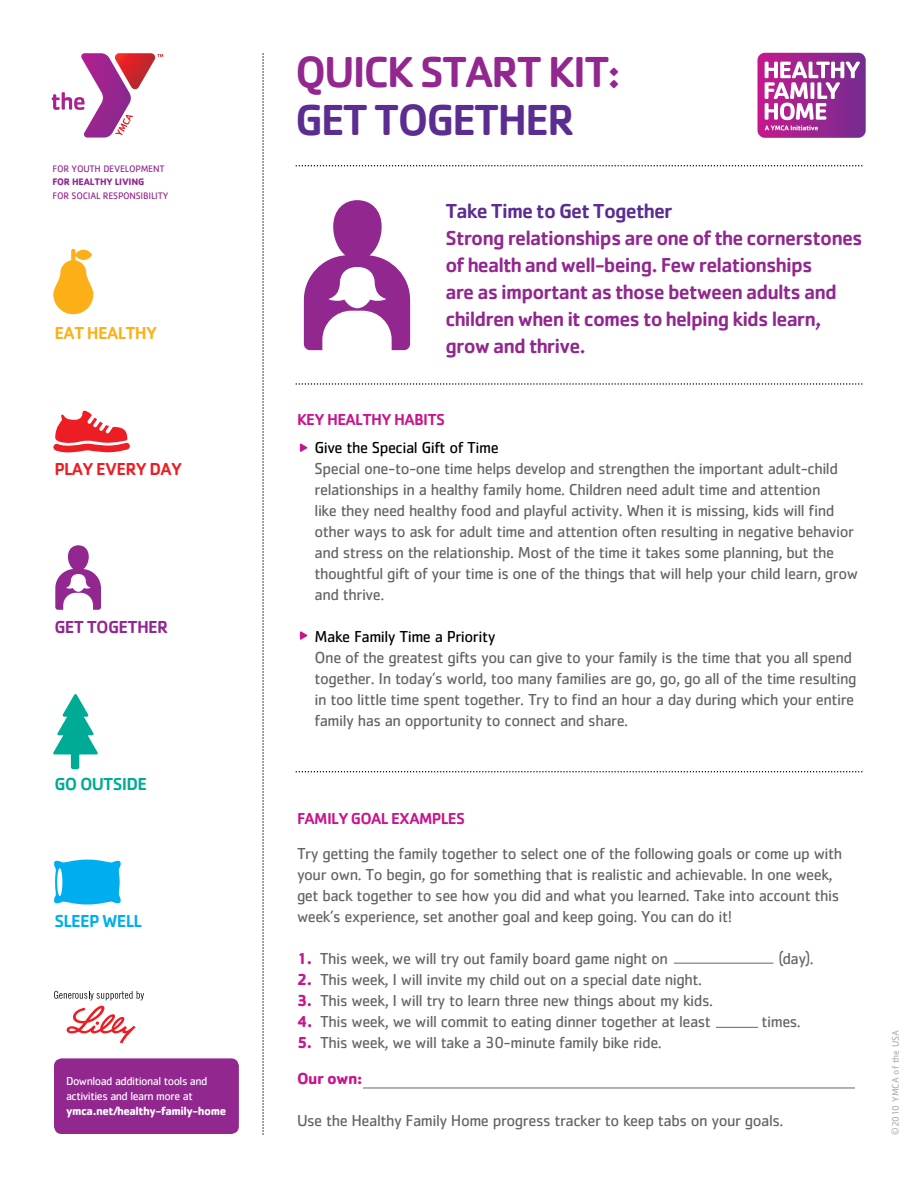
<style>
.page{position:relative;width:918px;height:1188px;background:#fff}
.page>*{position:absolute;margin:0;border:0;box-sizing:border-box;transform-origin:0 0}
.t1{font:500 45px "Cachet Std";color:#92278f}
.t2{font:500 45px "Cachet Std";color:#5c2d91}
.t3{font:500 21px/27px "Cachet Std";letter-spacing:-.04em;color:#92278f}
.t4{font:500 21px "Cachet Std";letter-spacing:-.04em;color:#5c2d91}
.t5{font:500 18px "Cachet Std";letter-spacing:-.04em;color:#ed1d24}
.t6{font:500 18px "Cachet Std";color:#92278f}
.t7{font:500 18px "Cachet Std";color:#fcaf17}
.t8{font:500 18px "Cachet Std";color:#00ab95}
.t9{font:500 18px "Cachet Std";color:#00aeef}
.t10{font:16.5px/21px "Cachet Std";letter-spacing:-.03em;color:#636466}
.t11{font:16.5px "Cachet Std";letter-spacing:-.03em;color:#000}
.t12{font:500 16.5px "Cachet Std";letter-spacing:-.04em;color:#c6168d}
.t13{font:12px/15px "Cachet Std";letter-spacing:-.04em;color:#fff}
.t14{font:700 12px "Cachet Std";letter-spacing:-.04em;color:#fff}
.t15{font:9.75px "Cachet Std";letter-spacing:-.02em;color:#92278f}
.t16{font:9.75px "Cachet Std";color:#adafb2}
.t17{font:700 9.75px "Cachet Std";letter-spacing:-.02em;color:#92278f}
.s1{font-weight:700;color:#c6168d}
</style>
<div class="page">
<svg style="left:55px;top:545px;width:46px;height:65px"></svg>
<svg style="left:53px;top:249px;width:40px;height:65px"></svg>
<svg style="left:53px;top:410px;width:77px;height:42px"></svg>
<svg style="left:53px;top:694px;width:45px;height:75px"></svg>
<svg style="left:54px;top:860px;width:67px;height:45px;background:#21b8f1"></svg>
<svg style="left:67px;top:1006px;width:69px;height:37px"></svg>
<svg style="left:54px;top:991px;width:90px;height:9px"></svg>
<svg style="left:296px;top:383px;width:567px;height:2px"></svg>
<svg style="left:296px;top:771px;width:567px;height:2px"></svg>
<svg style="left:300px;top:444px;width:7px;height:8px"></svg>
<svg style="left:300px;top:631px;width:7px;height:9px"></svg>
<hr style="left:716px;top:1027px;width:42px;height:1px;background:#636466">
<hr style="left:674px;top:963px;width:99px;height:1px;background:#636466">
<hr style="left:363px;top:1088px;width:492px;height:1px;background:#636466">
<svg style="left:296px;top:165px;width:567px;height:2px"></svg>
<svg style="left:262px;top:54px;width:2px;height:1081px"></svg>
<svg style="left:758px;top:53px;width:108px;height:85px"></svg>
<svg style="left:304px;top:200px;width:106px;height:150px"></svg>
<svg style="left:52px;top:53px;width:111px;height:85px"></svg>
<div style="left:54px;top:1058px;width:185px;height:76px;background:#92278f;border-radius:8px"></div>
<p class="t15" style="left:52px;top:163px;width:114px">FOR YOUTH DEVELOPMENT</p>
<p class="t17" style="left:52px;top:176px;width:93px">FOR HEALTHY LIVING</p>
<p class="t15" style="left:52px;top:190px;width:117px">FOR SOCIAL RESPONSIBILITY</p>
<p class="t7" style="left:54px;top:321px;width:104px">Eat Healthy</p>
<p class="t5" style="left:54px;top:458px;width:129px">Play Every Day</p>
<p class="t6" style="left:54px;top:615px;width:115px">Get Together</p>
<p class="t8" style="left:54px;top:773px;width:83px">Go Outside</p>
<p class="t9" style="left:54px;top:909px;width:89px">Sleep well</p>
<p class="t13" style="left:66px;top:1073px;width:143px">Download additional tools and activities and learn more at</p>
<p class="t14" style="left:66px;top:1103px;width:162px">ymca.net/healthy-family-home</p>
<h1 class="t1" style="left:295px;top:44px;width:150px">QUICK START</h1>
<h1 class="t1" style="left:548px;top:44px;width:74px">KIT:</h1>
<h1 class="t2" style="left:295px;top:92px;width:281px">Get Together</h1>
<p class="t4" style="left:446px;top:198px;width:229px">Take Time to Get Together</p>
<p class="t3" style="left:446px;top:224px;width:419px">Strong relationships are one of the cornerstones of health and well-being. Few relationships<br>are as important as those between adults and children when it comes to helping kids learn, grow and thrive.</p>
<p class="t12" style="left:297px;top:410px;width:150px">Key Healthy Habits</p>
<p class="t11" style="left:315px;top:438px;width:186px">Give the Special Gift of Time</p>
<p class="t10" style="left:315px;top:457px;width:545px">Special one-to-one time helps develop and strengthen the important adult-child relationships in a healthy family home. Children need adult time and attention<br>like they need healthy food and playful activity. When it is missing, kids will find other ways to ask for adult time and attention often resulting in negative behavior and stress on the relationship. Most of the time it takes some planning, but the thoughtful gift of your time is one of the things that will help your child learn, grow and thrive.</p>
<p class="t11" style="left:315px;top:627px;width:182px">Make Family Time a Priority</p>
<p class="t10" style="left:315px;top:647px;width:544px">One of the greatest gifts you can give to your family is the time that you all spend together. In today’s world, too many families are go, go, go all of the time resulting in too little time spent together. Try to find an hour a day during which your entire family has an opportunity to connect and share.</p>
<p class="t12" style="left:297px;top:809px;width:170px">Family Goal Examples</p>
<p class="t10" style="left:297px;top:842px;width:547px">Try getting the family together to select one of the following goals or come up with your own. To begin, go for something that is realistic and achievable. In one week, get back together to see how you did and what you learned. Take into account this week’s experience, set another goal and keep going. You can do it!</p>
<p class="t10" style="left:297px;top:947px;width:373px"><span class="s1">1.</span> This week, we will try out family board game night on</p>
<p class="t10" style="left:778px;top:947px;width:37px">(day).</p>
<p class="t10" style="left:297px;top:968px;width:407px"><span class="s1">2.</span> This week, I will invite my child out on a special date night.</p>
<p class="t10" style="left:297px;top:989px;width:418px"><span class="s1">3.</span> This week, I will try to learn three new things about my kids.</p>
<p class="t10" style="left:297px;top:1010px;width:416px"><span class="s1">4.</span> This week, we will commit to eating dinner together at least</p>
<p class="t10" style="left:762px;top:1010px;width:41px">times.</p>
<p class="t10" style="left:297px;top:1024px;width:366px;line-height:36px"><span class="s1">5.</span> This week, we will take a 30-minute family bike ride.<br><span class="s1">Our own:</span></p>
<p class="t10" style="left:297px;top:1109px;width:488px">Use the Healthy Family Home progress tracker to keep tabs on your goals.</p>
<p class="t16" style="left:890px;top:1135px;width:106px;rotate:-90deg"><sup>©</sup>2010 YMCA of the USA</p>
</div>
